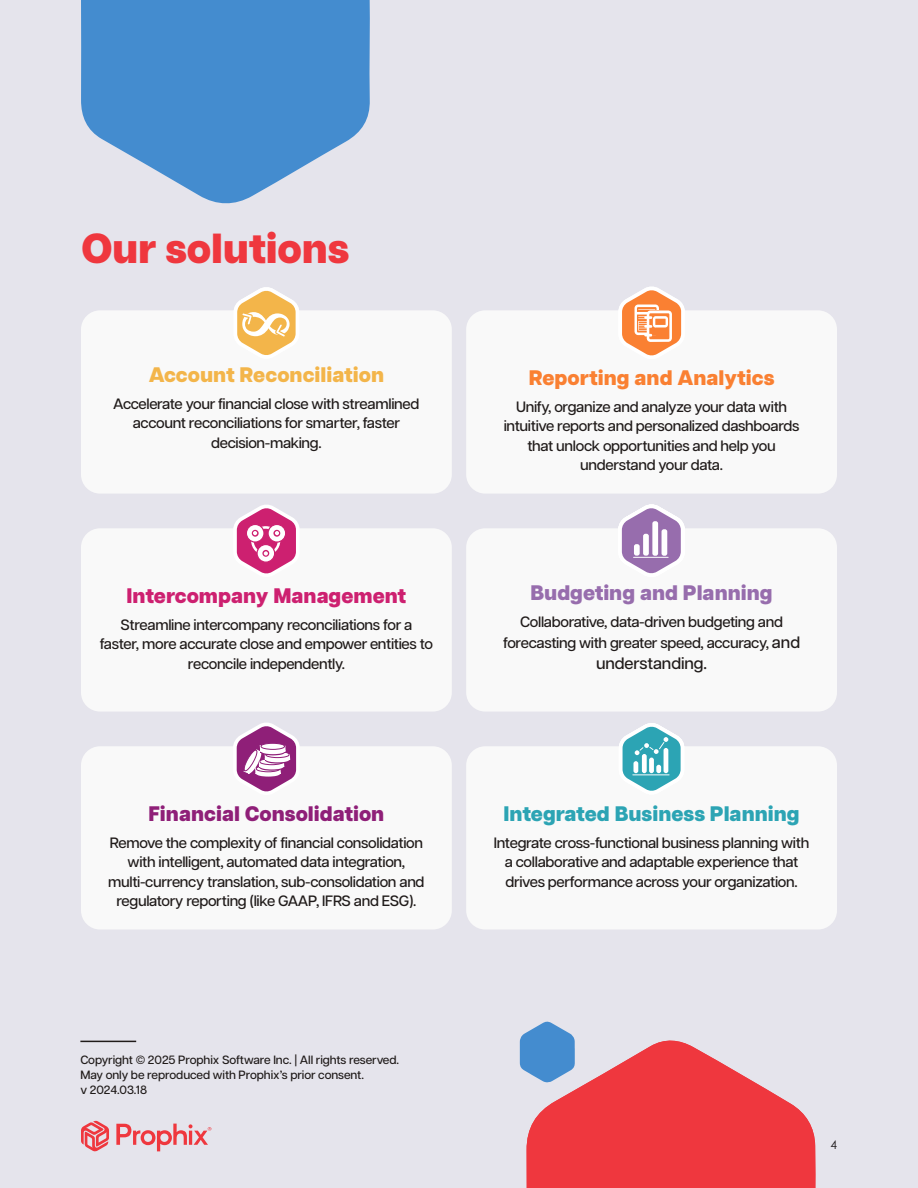
<style>
.page{position:relative;width:918px;height:1188px;background:#e5e4ec}
.page>*{position:absolute;margin:0;border:0;box-sizing:border-box;transform-origin:0 0}
.t1{font:800 42px "Articulat CF";letter-spacing:-.005em;color:#ef373e}
.Sub_small__blue_14pt{font:800 21px "Articulat CF";color:#2ca4b4}
.Sub_small__blue_14pt-2{font:800 21px "Articulat CF";color:#8f1f78}
.Sub_small__blue_14pt-3{font:800 21px "Articulat CF";color:#cd2070}
.Sub_small__blue_14pt-4{font:800 21px "Articulat CF";color:#fa8032}
.Sub_small__blue_14pt-5{font:800 21px "Articulat CF";color:#f3b54a}
.Sub_small__blue_14pt-6{font:800 21px "Articulat CF";color:#976dad}
.Body{font:500 16.5px "Articulat CF";letter-spacing:-.005em;color:#201b1a}
.Body-2{font:500 15px/19.5px "Articulat CF";letter-spacing:-.02em;color:#201b1a;text-align:center}
.t2{font:500 12px/15px "Articulat CF";letter-spacing:-.005em;color:#201b1a}
.t3{font:12px "Century Gothic";color:#231f20}
.s1{font-size:16.5px}
</style>
<div class="page">
<svg style="left:81px;top:0;width:289px;height:204px;fill:#448ccf"></svg>
<div style="left:466px;top:310px;width:371px;height:184px;background:#f9f9f9;border-radius:19px"></div>
<svg style="left:618px;top:287px;width:67px;height:69px"></svg>
<svg style="left:520px;top:1021px;width:296px;height:167px"></svg>
<div style="left:81px;top:310px;width:371px;height:184px;background:#f9f9f9;border-radius:19px"></div>
<svg style="left:234px;top:287px;width:65px;height:68px"></svg>
<div style="left:466px;top:528px;width:371px;height:184px;background:#f9f9f9;border-radius:19px"></div>
<svg style="left:618px;top:505px;width:67px;height:69px"></svg>
<div style="left:652px;top:521px;width:6px;height:35px;background:#fff;border-radius:2px"></div>
<div style="left:662px;top:529px;width:5px;height:27px;background:#fff;border-radius:2px"></div>
<div style="left:634px;top:544px;width:6px;height:12px;background:#fff;border-radius:2px"></div>
<div style="left:643px;top:534px;width:6px;height:22px;background:#fff;border-radius:2px"></div>
<hr style="left:633px;top:557px;width:36px;height:1px;background:#fff">
<div style="left:81px;top:746px;width:371px;height:184px;background:#f9f9f9;border-radius:19px"></div>
<svg style="left:233px;top:723px;width:67px;height:69px"></svg>
<div style="left:466px;top:746px;width:371px;height:184px;background:#f9f9f9;border-radius:19px"></div>
<svg style="left:619px;top:723px;width:65px;height:68px"></svg>
<div style="left:81px;top:528px;width:371px;height:184px;background:#f9f9f9;border-radius:19px"></div>
<svg style="left:233px;top:505px;width:67px;height:69px"></svg>
<svg style="left:116px;top:1124px;width:95px;height:27px"></svg>
<svg style="left:81px;top:1120px;width:28px;height:31px"></svg>
<hr style="left:80px;top:1041px;width:56px;height:1px;background:#201b1a">
<p class="t1" style="left:81px;top:223px;width:270px">Our solutions</p>
<p class="Sub_small__blue_14pt-5" style="left:149px;top:362px;width:237px">Account Reconciliation</p>
<p class="Body-2" style="left:113px;top:394px;width:308px">Accelerate your financial close with streamlined account reconciliations for smarter, faster decision-making.</p>
<p class="Sub_small__blue_14pt-3" style="left:126px;top:583px;width:281px">Intercompany Management</p>
<p class="Body-2" style="left:100px;top:615px;width:335px">Streamline intercompany reconciliations for a faster, more accurate close and empower entities to reconcile independently.</p>
<p class="Sub_small__blue_14pt-2" style="left:148px;top:801px;width:238px">Financial Consolidation</p>
<p class="Body-2" style="left:108px;top:833px;width:318px">Remove the complexity of financial consolidation with intelligent, automated data integration, multi-currency translation, sub-consolidation and regulatory reporting (like GAAP, IFRS and ESG).</p>
<p class="t2" style="left:80px;top:1053px;width:320px">Copyright © 2025 Prophix Software Inc. | All rights reserved.<br>May only be reproduced with Prophix’s prior consent.<br>v 2024.03.18</p>
<p class="Sub_small__blue_14pt-4" style="left:529px;top:366px;width:247px">Reporting and Analytics</p>
<p class="Body-2" style="left:504px;top:397px;width:297px">Unify, organize and analyze your data with intuitive reports and personalized dashboards that unlock opportunities and help you understand your data.</p>
<p class="Sub_small__blue_14pt-6" style="left:530px;top:580px;width:244px">Budgeting and Planning</p>
<p class="Body-2" style="left:503px;top:611px;width:299px;line-height:21px">Collaborative, data-driven budgeting and forecasting with greater speed, accuracy, <span class="s1">and</span></p>
<p class="Body" style="left:596px;top:654px;width:112px">understanding.</p>
<p class="Sub_small__blue_14pt" style="left:503px;top:801px;width:298px">Integrated Business Planning</p>
<p class="Body-2" style="left:494px;top:833px;width:317px">Integrate cross-functional business planning with a collaborative and adaptable experience that drives performance across your organization.</p>
<p class="t3" style="left:831px;top:1137px;width:8px">4</p>
</div>
